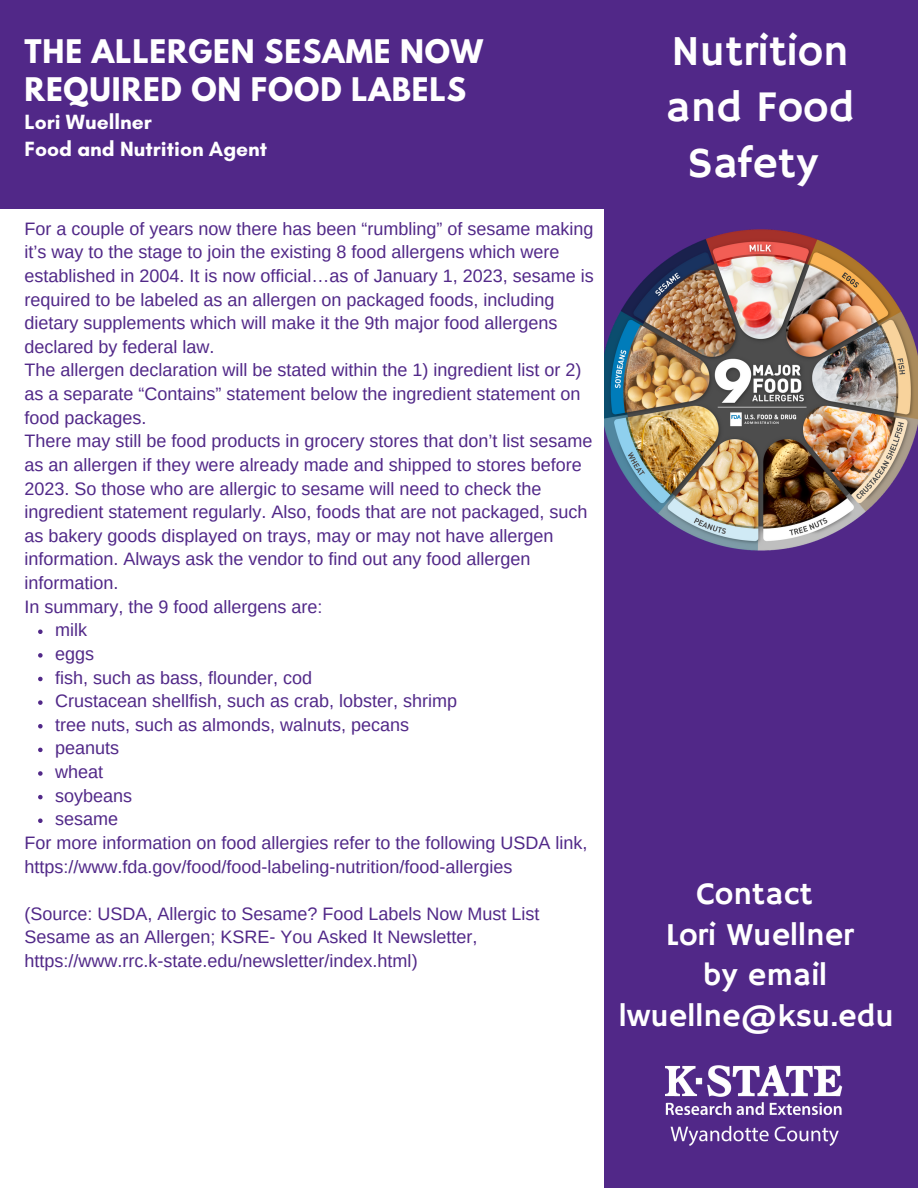
<style>
.page{position:relative;width:918px;height:1188px;background:#fff}
.page>*{position:absolute;margin:0;border:0;box-sizing:border-box;transform-origin:0 0}
.t1{font:43.5px/56.2px "Hammersmith One";color:#fff;text-align:center}
.t2{font:31.8px/40.5px "Hammersmith One";color:#fff;text-align:center}
.t3{font:700 28.8px/38.2px "League Spartan";letter-spacing:.03em;color:#fff}
.t4{font:700 21px/27px "Glacial Indifference";color:#fff}
.t5{font:18px/23.7px "Arimo";color:#512888}
</style>
<div class="page">
<div style="left:605px;top:0;width:313px;height:1188px;background:#512888"></div>
<img style="left:605px;top:229px;width:313px;height:322px">
<div style="left:0;top:0;width:901px;height:208px;background:#512888"></div>
<svg style="left:38px;top:630px;width:5px;height:4px"></svg>
<svg style="left:38px;top:653px;width:5px;height:5px"></svg>
<svg style="left:38px;top:677px;width:5px;height:4px"></svg>
<svg style="left:38px;top:700px;width:5px;height:5px"></svg>
<svg style="left:38px;top:724px;width:5px;height:5px"></svg>
<svg style="left:38px;top:748px;width:5px;height:4px"></svg>
<svg style="left:38px;top:771px;width:5px;height:5px"></svg>
<svg style="left:38px;top:795px;width:5px;height:4px"></svg>
<svg style="left:38px;top:819px;width:5px;height:4px"></svg>
<img style="left:665px;top:1066px;width:178px;height:48px">
<img style="left:665px;top:1106px;width:173px;height:40px">
<h3 class="t3" style="left:25px;top:36px;width:460px">THE ALLERGEN SESAME NOW<br>REQUIRED ON FOOD LABELS</h3>
<p class="t4" style="left:25px;top:108px;width:244px">Lori Wuellner<br>Food and Nutrition Agent</p>
<p class="t5" style="left:25px;top:217px;width:571px">For a couple of years now there has been “rumbling” of sesame making it’s way to the stage to join the existing 8 food allergens which were established in 2004. It is now official…as of January 1, 2023, sesame is required to be labeled as an allergen on packaged foods, including dietary supplements which will make it the 9th major food allergens declared by federal law.<br>The allergen declaration will be stated within the 1) ingredient list or 2) as a separate “Contains” statement below the ingredient statement on food packages.<br>There may still be food products in grocery stores that don’t list sesame as an allergen if they were already made and shipped to stores before 2023. So those who are allergic to sesame will need to check the ingredient statement regularly. Also, foods that are not packaged, such as bakery goods displayed on trays, may or may not have allergen information. Always ask the vendor to find out any food allergen information.<br>In summary, the 9 food allergens are:</p>
<p class="t5" style="left:55px;top:618px;width:403px">milk<br>eggs<br>fish, such as bass, flounder, cod<br>Crustacean shellfish, such as crab, lobster, shrimp tree nuts, such as almonds, walnuts, pecans peanuts<br>wheat<br>soybeans<br>sesame</p>
<p class="t5" style="left:25px;top:831px;width:564px">For more information on food allergies refer to the following USDA link, https://www.fda.gov/food/food-labeling-nutrition/food-allergies</p>
<p class="t5" style="left:25px;top:902px;width:516px">(Source: USDA, Allergic to Sesame? Food Labels Now Must List<br>Sesame as an Allergen; KSRE- You Asked It Newsletter, https://www.rrc.k-state.edu/newsletter/index.html)</p>
<h1 class="t1" style="left:666px;top:25px;width:190px">Nutrition and Food<br>Safety</h1>
<h2 class="t2" style="left:619px;top:875px;width:277px">Contact<br>Lori Wuellner<br>by email lwuellne@ksu.edu</h2>
</div>
